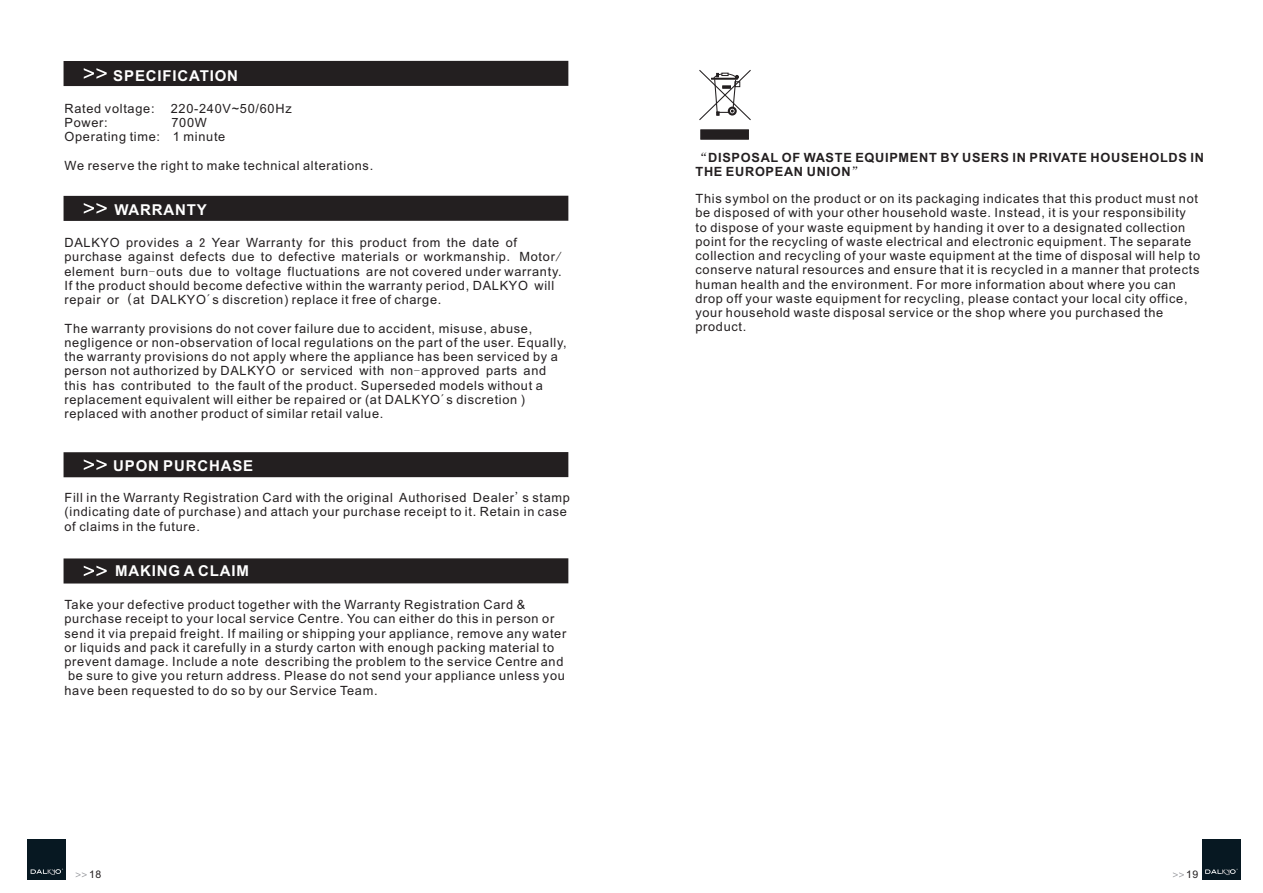
<style>
.page{position:relative;width:1263px;height:893px;background:#fff}
.page>*{position:absolute;margin:0;border:0;box-sizing:border-box;transform-origin:0 0}
.t1{font:700 15px "Arial";letter-spacing:.055em;color:#fff}
.t2{font:12.75px/14.2px "Arial";letter-spacing:.055em;color:#231f20}
.t3{font:700 12.75px/14.2px "Arial";letter-spacing:.055em;color:#231f20}
.t4{font:10.5px "Arial";color:#231f20}
.s1{font-family:"Sim Hei"}
.s2{font-family:"Sim Sun"}
.s3{font-family:"Sim Sun";font-weight:400}
</style>
<div class="page">
<div style="left:64px;top:61px;width:504px;height:25px;background:#231f20"></div>
<svg style="left:84px;top:68px;width:23px;height:11px"></svg>
<div style="left:64px;top:196px;width:504px;height:25px;background:#231f20"></div>
<svg style="left:84px;top:203px;width:23px;height:11px"></svg>
<div style="left:64px;top:452px;width:504px;height:25px;background:#231f20"></div>
<svg style="left:84px;top:459px;width:23px;height:11px"></svg>
<div style="left:64px;top:558px;width:504px;height:25px;background:#231f20"></div>
<svg style="left:84px;top:566px;width:23px;height:10px"></svg>
<svg style="left:699px;top:70px;width:52px;height:51px"></svg>
<svg style="left:700px;top:130px;width:49px;height:10px"></svg>
<div style="left:27px;top:839px;width:39px;height:41px;background:#071822"></div>
<svg style="left:31px;top:869px;width:32px;height:6px"></svg>
<svg style="left:76px;top:872px;width:11px;height:5px"></svg>
<div style="left:1202px;top:839px;width:38px;height:41px;background:#071822"></div>
<svg style="left:1205px;top:869px;width:33px;height:6px"></svg>
<svg style="left:1173px;top:872px;width:11px;height:5px"></svg>
<p class="t1" style="left:113px;top:70px;width:126px">SPECIFICATION</p>
<p class="t2" style="left:65px;top:102px;width:92px">Rated voltage:</p>
<p class="t2" style="left:171px;top:102px;width:122px">220-240V~50/60Hz</p>
<p class="t2" style="left:65px;top:116px;width:45px">Power:</p>
<p class="t2" style="left:65px;top:116px;width:162px;text-indent:107px">700W<br>Operating time: 1 minute</p>
<p class="t2" style="left:65px;top:159px;width:310px">We reserve the right to make technical alterations.</p>
<p class="t1" style="left:114px;top:204px;width:94px">WARRANTY</p>
<p class="t2" style="left:65px;top:237px;width:499px">DALKYO provides a <span class="s1">2</span> Year Warranty for this product from the date of purchase against defects due to defective materials or workmanship<span class="s2">.</span> Motor<span class="s1">/ </span>element burn<span class="s2">-</span>outs due to voltage fluctuations are not covered under warranty.<br>If the product should become defective within the warranty period, DALKYO will repair or at DALKYO<span class="s2">´</span>s discretion) replace it free of charge.</p>
<p class="t2" style="left:65px;top:322px;width:504px">The warranty provisions do not cover failure due to accident, misuse, abuse, negligence or non-observation of local regulations on the part of the user. Equally, the warranty provisions do not apply where the appliance has been serviced by a person not authorized by DALKYO or serviced with non<span class="s2">-</span>approved parts and this has contributed to the fault of the product. Superseded models without a replacement equivalent will either be repaired or (at DALKYO<span class="s2">´</span>s discretion ) replaced with another product of similar retail value.</p>
<p class="t2" style="left:132px;top:307px;width:6px;rotate:-180deg">)</p>
<p class="t1" style="left:113px;top:460px;width:142px">UPON PURCHASE</p>
<p class="t2" style="left:65px;top:492px;width:507px">Fill in the Warranty Registration Card with the original Authorised Dealer<span class="s2">'</span>s stamp (indicating date of purchase) and attach your purchase receipt to it. Retain in case of claims in the future.</p>
<p class="t1" style="left:115px;top:565px;width:135px">MAKING A CLAIM</p>
<p class="t2" style="left:65px;top:599px;width:503px">Take your defective product together with the Warranty Registration Card &amp; purchase receipt to your local service Centre. You can either do this in person or send it via prepaid freight. If mailing or shipping your appliance, remove any water or liquids and pack it carefully in a sturdy carton with enough packing material to prevent damage. Include a note describing the problem to the service Centre and be sure to give you return address. Please do not send your appliance unless you have been requested to do so by our Service Team.</p>
<p class="t3" style="left:695px;top:152px;width:510px"><span class="s3">“</span>DISPOSAL OF WASTE EQUIPMENT BY USERS IN PRIVATE HOUSEHOLDS IN<br>THE EUROPEAN UNION<span class="s3">”</span></p>
<p class="t2" style="left:695px;top:193px;width:506px">This symbol on the product or on its packaging indicates that this product must not be disposed of with your other household waste. Instead, it is your responsibility to dispose of your waste equipment by handing it over to a designated collection point for the recycling of waste electrical and electronic equipment. The separate collection and recycling of your waste equipment at the time of disposal will help to conserve natural resources and ensure that it is recycled in a manner that protects human health and the environment. For more information about where you can drop off your waste equipment for recycling, please contact your local city office, your household waste disposal service or the shop where you purchased the product.</p>
<p class="t4" style="left:89px;top:871px;width:14px">18</p>
<p class="t4" style="left:1186px;top:871px;width:14px">19</p>
</div>
